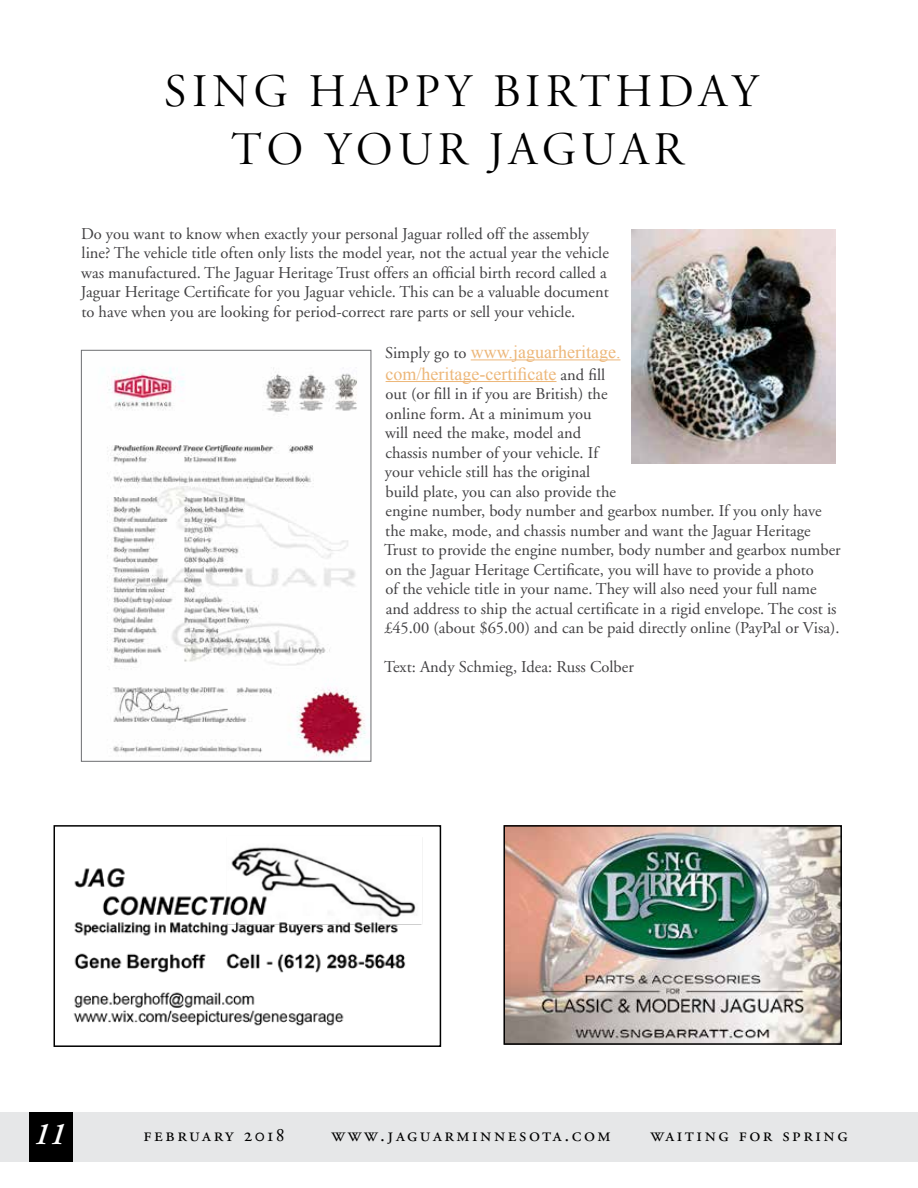
<style>
.page{position:relative;width:918px;height:1188px;background:#fff}
.page>*{position:absolute;margin:0;border:0;box-sizing:border-box;transform-origin:0 0}
.t1{font:46.5px/58.5px "Adobe Garamond Titling";letter-spacing:.1em;color:#000;text-align:center}
.t2{font:italic 600 31.5px "Adobe Garamond";color:#fff}
.t3{font:19.5px "Adobe Garamond Regular SC";letter-spacing:.13em;color:#000}
.t4{font:18px/21.6px "Times New Roman";color:#edb779}
.t5{font:16.5px/19.5px "Adobe Garamond";color:#414042}
.s1{font-family:"Adobe Garamond";font-size:16.5px;color:#414042}
</style>
<div class="page">
<hr style="left:471px;top:359px;width:149px;height:1px;background:#edb779">
<hr style="left:386px;top:381px;width:171px;height:1px;background:#edb779">
<img style="left:632px;top:229px;width:204px;height:235px">
<img style="left:107px;top:368px;width:262px;height:392px">
<div style="left:81px;top:350px;width:290px;height:412px;border:1px solid #6d6e71"></div>
<img style="left:73px;top:838px;width:350px;height:188px">
<div style="left:54px;top:825px;width:387px;height:222px;border:2px solid #000"></div>
<img style="left:506px;top:828px;width:333px;height:214px">
<div style="left:503px;top:825px;width:339px;height:220px;border:2px solid #000"></div>
<div style="left:0;top:1112px;width:918px;height:49px;background:#e6e7e8"></div>
<div style="left:30px;top:1112px;width:43px;height:49px;background:#000"></div>
<h1 class="t1" style="left:164px;top:62px;width:596px">SING HAPPY BIRTHDAY<br>TO YOUR JAGUAR</h1>
<p class="t5" style="left:81px;top:224px;width:530px">Do you want to know when exactly your personal Jaguar rolled off the assembly line? The vehicle title often only lists the model year, not the actual year the vehicle was manufactured. The Jaguar Heritage Trust offers an official birth record called a Jaguar Heritage Certificate for you Jaguar vehicle. This can be a valuable document to have when you are looking for period-correct rare parts or sell your vehicle.</p>
<p class="t4" style="left:385px;top:341px;width:237px"><span class="s1">Simply go to</span> www.jaguarheritage. com/heritage-certificate <span class="s1">and fill</span></p>
<p class="t5" style="left:384px;top:385px;width:458px">out (or fill in if you are British) the<br>online form. At a minimum you<br>will need the make, model and<br>chassis number of your vehicle. If<br>your vehicle still has the original<br>build plate, you can also provide the<br>engine number, body number and gearbox number. If you only have the make, mode, and chassis number and want the Jaguar Heritage Trust to provide the engine number, body number and gearbox number on the Jaguar Heritage Certificate, you will have to provide a photo<br>of the vehicle title in your name. They will also need your full name and address to ship the actual certificate in a rigid envelope. The cost is £45.00 (about $65.00) and can be paid directly online (PayPal or Visa).</p>
<p class="t5" style="left:384px;top:658px;width:251px">Text: Andy Schmieg, Idea: Russ Colber</p>
<h2 class="t2" style="left:33px;top:1117px;width:34px">11</h2>
<p class="t3" style="left:144px;top:1124px;width:142px">february 2018</p>
<p class="t3" style="left:332px;top:1124px;width:281px">www.jaguarminnesota.com</p>
<p class="t3" style="left:650px;top:1124px;width:199px">waiting for spring</p>
</div>
